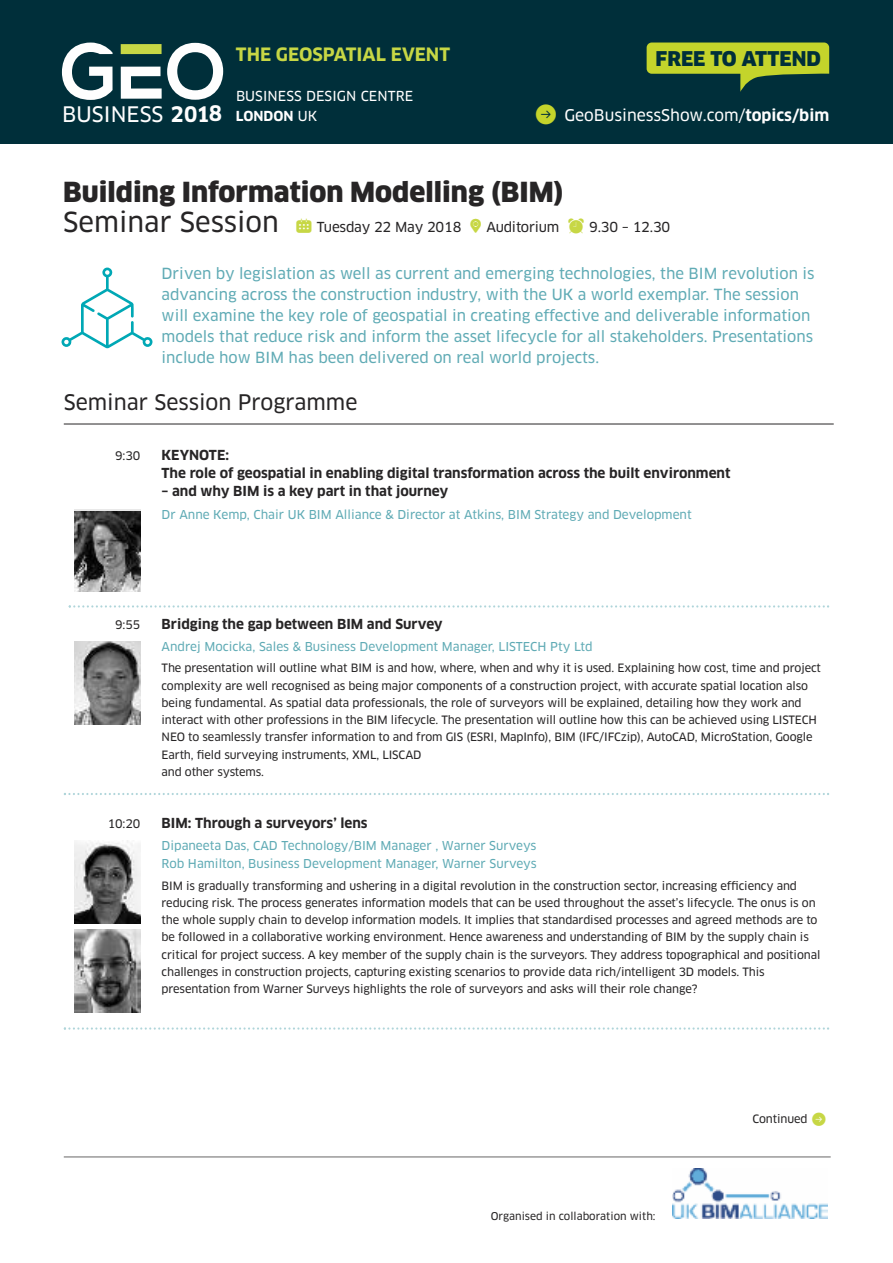
<style>
.page{position:relative;width:893px;height:1263px;background:#fff}
.page>*{position:absolute;margin:0;border:0;box-sizing:border-box;transform-origin:0 0}
.t1{font:900 27px "Clan OT";color:#272526}
.t2{font:27px "Clan OT News";color:#272526}
.t3{font:21px "Clan OT News";color:#272526}
.t4{font:20.85px "Clan OT News";color:#fefefe}
.t5{font:900 19.8px "Clan OT";color:#002f3a}
.t6{font:700 18px "Clan OT";color:#c7d745}
.t7{font:15.75px "Clan OT News";color:#fefefe}
.t8{font:15px/21px "Clan OT News";color:#60abb5}
.t9{font:700 13.5px/18px "Clan OT";color:#272526}
.t10{font:13.5px "Clan OT News";letter-spacing:-.015em;color:#272526}
.t11{font:13.5px "Clan OT News";letter-spacing:.01em;color:#fff}
.t12{font:700 13.5px "Clan OT";color:#fff}
.t13{font:12px/18px "Clan OT News";color:#60abb5}
.t14{font:11.7px "Clan OT News";letter-spacing:-.01em;color:#272526}
.t15{font:11.25px/17.2px "Clan OT News";letter-spacing:-.01em;color:#272526}
.t16{font:10.5px "Clan OT News";color:#272526}
.s1{font-family:"Clan OT";font-weight:700}
.s2{font-family:"Clan OT News";font-weight:400}
</style>
<div class="page">
<div style="left:0;top:0;width:893px;height:144px;background:#002f3a"></div>
<svg style="left:62px;top:43px;width:51px;height:57px"></svg>
<svg style="left:121px;top:43px;width:102px;height:57px"></svg>
<svg style="left:647px;top:43px;width:182px;height:49px"></svg>
<hr style="left:64px;top:424px;width:770px;height:1px;background:#272526">
<svg style="left:69px;top:605px;width:760px;height:3px"></svg>
<svg style="left:64px;top:793px;width:765px;height:2px"></svg>
<svg style="left:64px;top:1027px;width:765px;height:3px"></svg>
<div style="left:74px;top:509px;width:67px;height:83px;background:#e9e9e9"></div>
<img style="left:74px;top:511px;width:67px;height:81px">
<img style="left:74px;top:641px;width:67px;height:83px">
<img style="left:74px;top:841px;width:67px;height:82px">
<svg style="left:61px;top:268px;width:92px;height:80px"></svg>
<img style="left:673px;top:1169px;width:154px;height:50px">
<hr style="left:64px;top:1156px;width:767px;height:1px;background:#686767">
<img style="left:74px;top:929px;width:67px;height:83px">
<h3 class="t4" style="left:62px;top:106px;width:161px">BUSINESS <span class="s1">2018</span></h3>
<h3 class="t6" style="left:236px;top:47px;width:216px">THE GEOSPATIAL EVENT</h3>
<p class="t11" style="left:236px;top:91px;width:179px">BUSINESS DESIGN CENTRE</p>
<p class="t12" style="left:236px;top:111px;width:83px">LONDON <span class="s2">UK</span></p>
<h3 class="t7" style="left:564px;top:109px;width:266px">GeoBusinessShow.com/<span class="s1">topics/bim</span></h3>
<h3 class="t5" style="left:656px;top:51px;width:167px">FREE TO ATTEND</h3>
<h1 class="t1" style="left:63px;top:182px;width:502px">Building Information Modelling (BIM)</h1>
<h1 class="t2" style="left:63px;top:212px;width:217px">Seminar Session</h1>
<p class="t10" style="left:317px;top:222px;width:146px">Tuesday 22 May 2018</p>
<p class="t10" style="left:486px;top:222px;width:74px">Auditorium</p>
<p class="t10" style="left:589px;top:222px;width:83px">9.30 – 12.30</p>
<p class="t8" style="left:162px;top:264px;width:654px">Driven by legislation as well as current and emerging technologies, the BIM revolution is advancing across the construction industry, with the UK a world exemplar. The session will examine the key role of geospatial in creating effective and deliverable information models that reduce risk and inform the asset lifecycle for all stakeholders. Presentations include how BIM has been delivered on real world projects.</p>
<h2 class="t3" style="left:64px;top:394px;width:295px">Seminar Session Programme</h2>
<p class="t14" style="left:115px;top:451px;width:27px">9:30</p>
<p class="t9" style="left:162px;top:447px;width:570px">KEYNOTE:<br>The role of geospatial in enabling digital transformation across the built environment</p>
<p class="t9" style="left:162px;top:483px;width:288px">– and why BIM is a key part in that journey</p>
<p class="t13" style="left:162px;top:506px;width:532px">Dr Anne Kemp, Chair UK BIM Alliance &amp; Director at Atkins, BIM Strategy and Development</p>
<p class="t14" style="left:115px;top:620px;width:27px">9:55</p>
<p class="t9" style="left:162px;top:615px;width:283px">Bridging the gap between BIM and Survey</p>
<p class="t13" style="left:162px;top:638px;width:433px">Andrej Mocicka, Sales &amp; Business Development Manager, LISTECH Pty Ltd</p>
<p class="t15" style="left:162px;top:660px;width:661px">The presentation will outline what BIM is and how, where, when and why it is used. Explaining how cost, time and project complexity are well recognised as being major components of a construction project, with accurate spatial location also being fundamental. As spatial data professionals, the role of surveyors will be explained, detailing how they work and interact with other professions in the BIM lifecycle. The presentation will outline how this can be achieved using LISTECH NEO to seamlessly transfer information to and from GIS (ESRI, MapInfo), BIM (IFC/IFCzip), AutoCAD, MicroStation, Google Earth, field surveying instruments, XML, LISCAD<br>and other systems.</p>
<p class="t14" style="left:108px;top:819px;width:34px">10:20</p>
<p class="t9" style="left:162px;top:815px;width:207px">BIM: Through a surveyors’ lens</p>
<p class="t13" style="left:162px;top:837px;width:377px">Dipaneeta Das, CAD Technology/BIM Manager , Warner Surveys<br>Rob Hamilton, Business Development Manager, Warner Surveys</p>
<p class="t15" style="left:162px;top:878px;width:660px">BIM is gradually transforming and ushering in a digital revolution in the construction sector, increasing efficiency and reducing risk. The process generates information models that can be used throughout the asset’s lifecycle. The onus is on the whole supply chain to develop information models. It implies that standardised processes and agreed methods are to be followed in a collaborative working environment. Hence awareness and understanding of BIM by the supply chain is critical for project success. A key member of the supply chain is the surveyors. They address topographical and positional challenges in construction projects, capturing existing scenarios to provide data rich/intelligent 3D models. This presentation from Warner Surveys highlights the role of surveyors and asks will their role change?</p>
<p class="t16" style="left:491px;top:1212px;width:166px">Organised in collaboration with:</p>
<p class="t15" style="left:752px;top:1111px;width:57px">Continued</p>
</div>
